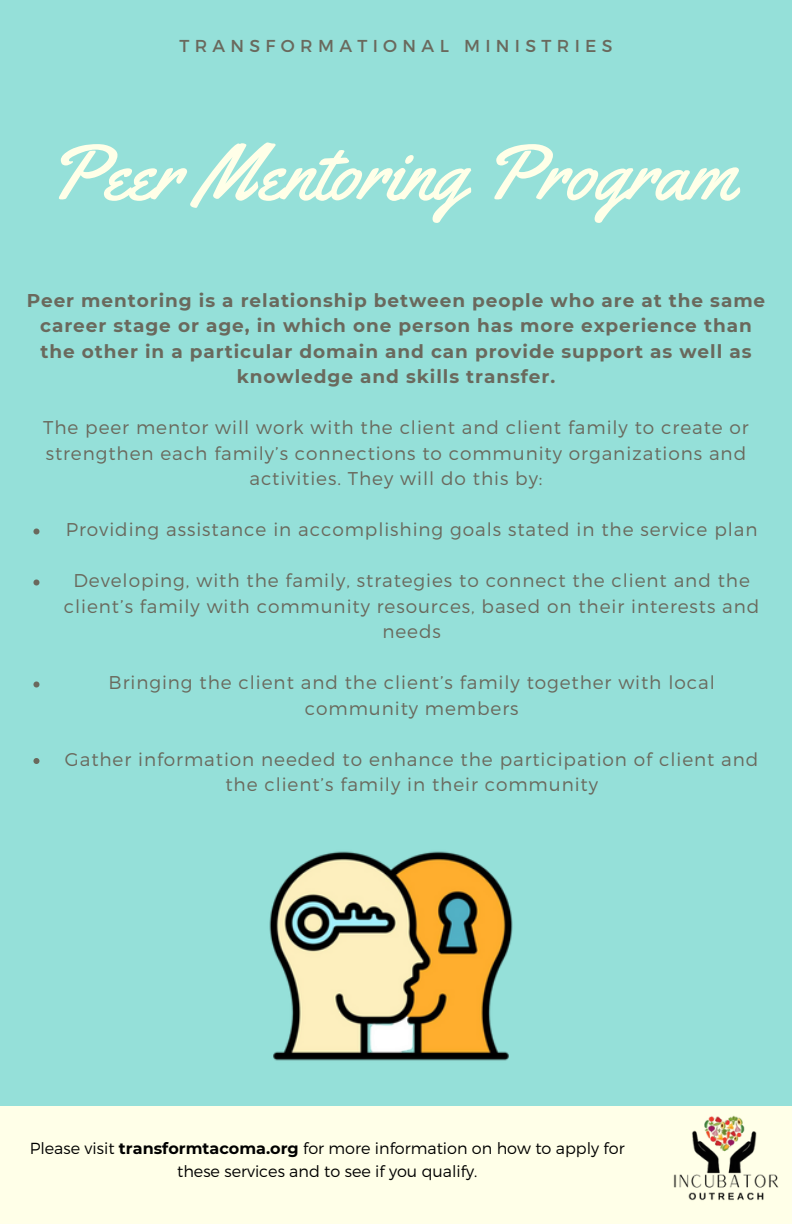
<style>
.page{position:relative;width:792px;height:1224px;background:#95e0d9}
.page>*{position:absolute;margin:0;border:0;box-sizing:border-box;transform-origin:0 0}
.t1{font:78.6px "Yellowtail";color:#ffffe8}
.t2{font:300 18.4px/25.6px "Montserrat";letter-spacing:.05em;color:#6a695d;text-align:center}
.t3{font:700 18.4px/25.6px "Montserrat";letter-spacing:.05em;color:#6a695d;text-align:center}
.t4{font:17.2px "Montserrat";letter-spacing:.31em;color:#6a695d}
.t5{font:300 16px/22.6px "Montserrat";color:#000;text-align:center}
.s1{font-weight:700}
</style>
<div class="page">
<div style="left:0;top:1106px;width:792px;height:118px;background:#ffffe8"></div>
<svg style="left:33px;top:529px;width:6px;height:6px"></svg>
<svg style="left:33px;top:580px;width:6px;height:6px"></svg>
<svg style="left:33px;top:682px;width:6px;height:6px"></svg>
<svg style="left:33px;top:758px;width:6px;height:6px"></svg>
<img style="left:673px;top:1115px;width:106px;height:86px">
<img style="left:269px;top:851px;width:244px;height:210px">
<p class="t4" style="left:179px;top:35px;width:435px">TRANSFORMATIONAL MINISTRIES</p>
<p class="t1" style="left:47px;top:123px;width:690px">Peer Mentoring Program</p>
<h2 class="t3" style="left:27px;top:287px;width:740px">Peer mentoring is a relationship between people who are at the same career stage or age, in which one person has more experience than the other in a particular domain and can provide support as well as knowledge and skills transfer.</h2>
<h1 class="t2" style="left:43px;top:414px;width:707px">The peer mentor will work with the client and client family to create or strengthen each family’s connections to community organizations and activities. They will do this by:</h1>
<h3 class="t2" style="left:66px;top:516px;width:693px">Providing assistance in accomplishing goals stated in the service plan</h3>
<h4 class="t2" style="left:64px;top:567px;width:697px">Developing, with the family, strategies to connect the client and the client’s family with community resources, based on their interests and needs</h4>
<p class="t2" style="left:109px;top:669px;width:608px">Bringing the client and the client’s family together with local community members</p>
<p class="t2" style="left:65px;top:745px;width:695px">Gather information needed to enhance the participation of client and the client’s family in their community</p>
<p class="t5" style="left:30px;top:1137px;width:596px">Please visit <span class="s1">transformtacoma.org</span> for more information on how to apply for these services and to see if you qualify.</p>
</div>
